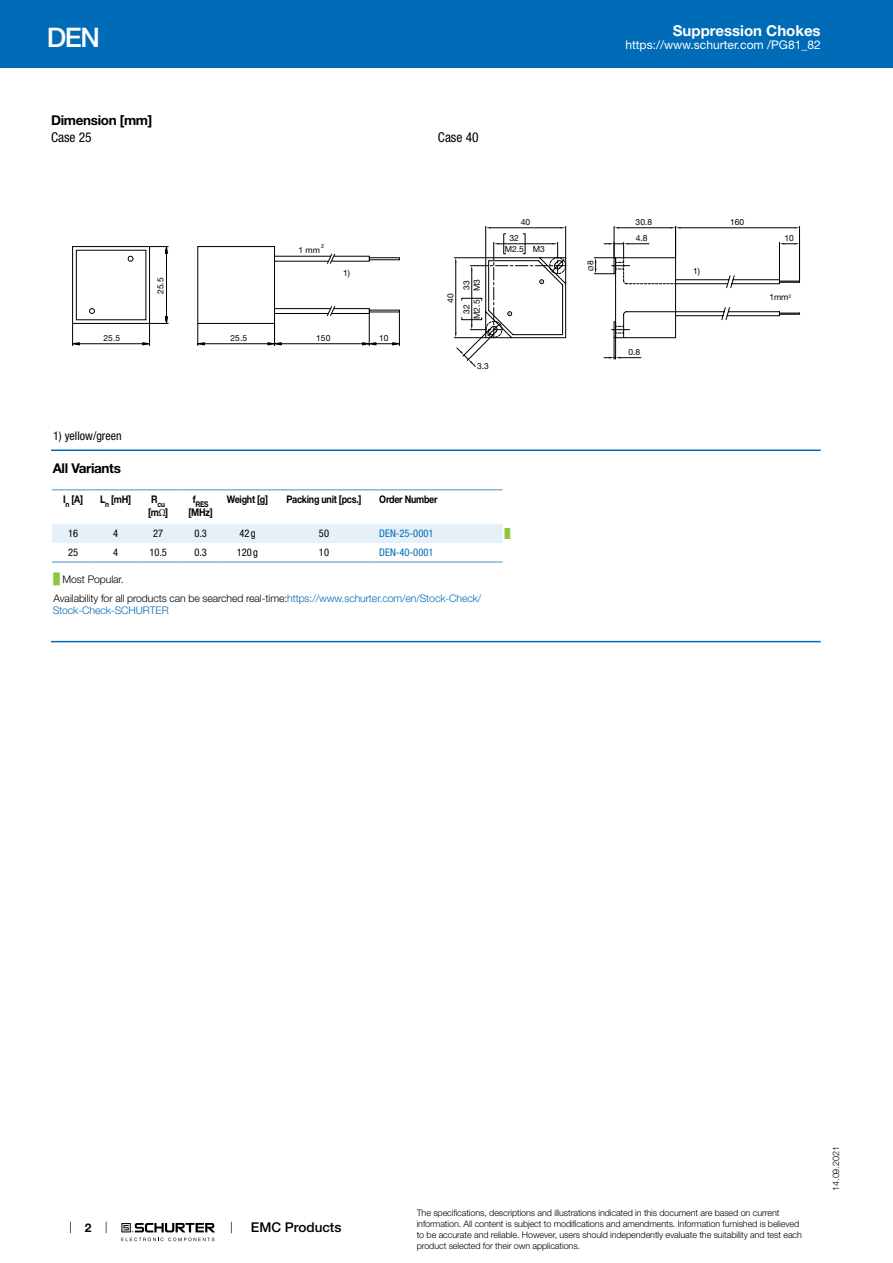
<style>
.page{position:relative;width:893px;height:1263px;background:#fff}
.page>*{position:absolute;margin:0;border:0;box-sizing:border-box;transform-origin:0 0}
.t1{font:500 27px "Helvetica Neue LT";color:#fff}
.t2{font:700 15px "Helvetica Neue LT";color:#fff}
.t3{font:700 13.5px "Helvetica Neue LT";letter-spacing:-.025em;color:#000}
.t4{font:condensed 13.5px "Helvetica Neue LT";color:#000}
.t5{font:500 13.5px "Helvetica Neue LT";color:#000}
.t6{font:12px "Helvetica Neue LT";color:#fff}
.t7{font:condensed 12px "Helvetica Neue LT";color:#000}
.t8{font:700 12px "Helvetica Neue LT";color:#000}
.t9{font:300 10.5px/18.5px "Helvetica Neue LT";letter-spacing:-.01em;color:#000}
.t10{font:700 10.5px "Helvetica Neue LT";letter-spacing:-.025em;color:#000;scale:.85 1}
.t11{font:condensed 10.5px "Helvetica Neue LT";color:#000}
.t12{font:condensed 10.5px "Helvetica Neue LT";color:#006bb6}
.t13{font:300 10.5px "Helvetica Neue LT";letter-spacing:-.01em;color:#006bb6}
.t14{font:300 9px/10.8px "Helvetica Neue LT";letter-spacing:-.01em;color:#000}
.t15{font:9px "Arial Unicode MS";color:#8dc63f}
.t16{font:8.4px/10.5px "Helvetica Neue LT";color:#000}
.t17{font:700 7.8px "Helvetica Neue LT";color:#000;scale:.85 1}
.t18{font:7.05px "Helvetica Neue LT";color:#000}
.t19{font:5.7px "Helvetica Neue LT";color:#000}
.s1{font-size:8.4px}
.s2{font-family:"Arial Unicode MS";font-weight:400}
.s3{font-family:"Arial Unicode MS";font-weight:400;color:#8dc63f}
.s4{color:#006bb6}
</style>
<div class="page">
<svg style="left:70px;top:1221px;width:1px;height:12px"></svg>
<svg style="left:121px;top:1223px;width:94px;height:18px"></svg>
<div style="left:0;top:0;width:893px;height:68px;background:#006bb6"></div>
<svg style="left:72px;top:246px;width:328px;height:100px"></svg>
<hr style="left:454px;top:257px;width:32px;height:1px;background:#000">
<hr style="left:454px;top:337px;width:32px;height:1px;background:#000">
<svg style="left:455px;top:226px;width:345px;height:141px"></svg>
<hr style="left:51px;top:449px;width:770px;height:2px;background:#006bb6">
<svg style="left:52px;top:490px;width:451px;height:1px"></svg>
<div style="left:52px;top:524px;width:451px;height:19px;background:#e6f0f8"></div>
<hr style="left:52px;top:489px;width:42px;height:1px;background:#80b5db">
<hr style="left:94px;top:489px;width:43px;height:1px;background:#80b5db">
<hr style="left:137px;top:489px;width:42px;height:1px;background:#80b5db">
<hr style="left:179px;top:489px;width:43px;height:1px;background:#80b5db">
<hr style="left:222px;top:489px;width:51px;height:1px;background:#80b5db">
<hr style="left:273px;top:489px;width:102px;height:1px;background:#80b5db">
<hr style="left:375px;top:489px;width:128px;height:1px;background:#80b5db">
<hr style="left:52px;top:561px;width:42px;height:2px;background:#80b5db">
<hr style="left:94px;top:561px;width:43px;height:2px;background:#80b5db">
<hr style="left:137px;top:561px;width:42px;height:2px;background:#80b5db">
<hr style="left:179px;top:561px;width:43px;height:2px;background:#80b5db">
<hr style="left:222px;top:561px;width:51px;height:2px;background:#80b5db">
<hr style="left:273px;top:561px;width:102px;height:2px;background:#80b5db">
<hr style="left:375px;top:561px;width:128px;height:2px;background:#80b5db">
<hr style="left:51px;top:641px;width:770px;height:1px;background:#006bb6">
<h1 class="t1" style="left:47px;top:21px;width:55px">DEN</h1>
<h3 class="t3" style="left:51px;top:112px;width:103px">Dimension [mm]</h3>
<h3 class="t4" style="left:51px;top:130px;width:42px">Case 25</h3>
<h3 class="t4" style="left:438px;top:130px;width:42px">Case 40</h3>
<h2 class="t2" style="left:673px;top:21px;width:149px">Suppression Chokes</h2>
<h3 class="t6" style="left:625px;top:38px;width:197px">https://www.schurter.com /PG81_82</h3>
<p class="t16" style="left:155px;top:294px;width:18px;rotate:-90deg">25.5</p>
<p class="t16" style="left:104px;top:333px;width:18px">25.5</p>
<p class="t16" style="left:231px;top:332px;width:18px">25.5</p>
<p class="t19" style="left:321px;top:243px;width:5px">2</p>
<p class="t16" style="left:298px;top:244px;width:23px">1 mm</p>
<p class="t16" style="left:343px;top:268px;width:8px">1)</p>
<p class="t16" style="left:316px;top:332px;width:16px">150</p>
<p class="t16" style="left:379px;top:332px;width:11px">10</p>
<p class="t16" style="left:445px;top:303px;width:11px;rotate:-90deg">40</p>
<p class="t16" style="left:461px;top:291px;width:14px;rotate:-90deg">33<br>M3</p>
<p class="t16" style="left:472px;top:319px;width:21px;rotate:-90deg">M2.5</p>
<p class="t16" style="left:461px;top:314px;width:11px;rotate:-90deg">32</p>
<p class="t16" style="left:477px;top:360px;width:13px">3.3</p>
<p class="t16" style="left:521px;top:217px;width:11px">40</p>
<p class="t16" style="left:636px;top:217px;width:18px">30.8</p>
<p class="t16" style="left:730px;top:217px;width:16px">160</p>
<p class="t16" style="left:533px;top:243px;width:14px">M3</p>
<p class="t16" style="left:510px;top:233px;width:11px">32</p>
<p class="t16" style="left:636px;top:233px;width:13px">4.8</p>
<p class="t16" style="left:505px;top:243px;width:21px">M2.5</p>
<p class="t18" style="left:587px;top:271px;width:12px;rotate:-90deg">Ø<span class="s1">8</span></p>
<p class="t16" style="left:628px;top:347px;width:13px">0.8</p>
<p class="t16" style="left:693px;top:266px;width:8px">1)</p>
<h3 class="t7" style="left:53px;top:429px;width:70px">1) yellow/green</h3>
<h3 class="t3" style="left:53px;top:460px;width:70px">All Variants</h3>
<p class="t10" style="left:63px;top:493px;width:25px">I<sub>n</sub> [A]</p>
<p class="t10" style="left:100px;top:493px;width:38px">L<sub>n</sub> [mH]</p>
<p class="t17" style="left:151px;top:499px;width:18px"><sup>R</sup>cu</p>
<p class="t10" style="left:148px;top:505px;width:25px">[m<span class="s2">Ω</span>]</p>
<p class="t17" style="left:193px;top:499px;width:20px"><sup>f</sup>RES</p>
<p class="t10" style="left:188px;top:505px;width:30px">[MHz]</p>
<p class="t10" style="left:227px;top:493px;width:50px">Weight [g]</p>
<p class="t10" style="left:286px;top:493px;width:90px">Packing unit [pcs.]</p>
<p class="t10" style="left:379px;top:493px;width:70px">Order Number</p>
<p class="t16" style="left:784px;top:233px;width:11px">10</p>
<p class="t16" style="left:769px;top:292px;width:23px">1mm<sup>2</sup></p>
<p class="t11" style="left:68px;top:527px;width:12px">16</p>
<p class="t11" style="left:113px;top:527px;width:7px">4</p>
<p class="t11" style="left:153px;top:527px;width:12px">27</p>
<p class="t11" style="left:194px;top:527px;width:14px">0.3</p>
<p class="t11" style="left:239px;top:527px;width:18px">42g</p>
<p class="t11" style="left:319px;top:527px;width:12px">50</p>
<p class="t12" style="left:379px;top:527px;width:56px">DEN-25-0001</p>
<p class="t15" style="left:505px;top:527px;width:7px">█</p>
<p class="t11" style="left:68px;top:546px;width:12px">25</p>
<p class="t11" style="left:113px;top:546px;width:7px">4</p>
<p class="t11" style="left:149px;top:546px;width:19px">10.5</p>
<p class="t11" style="left:194px;top:546px;width:14px">0.3</p>
<p class="t11" style="left:237px;top:546px;width:23px">120 g</p>
<p class="t11" style="left:319px;top:546px;width:12px">10</p>
<p class="t12" style="left:379px;top:546px;width:56px">DEN-40-0001</p>
<p class="t9" style="left:54px;top:570px;width:429px"><span class="s3">█</span> Most Popular.<br>Availability for all products can be searched real-time:<span class="s4">https://www.schurter.com/en/Stock-Check/</span></p>
<p class="t13" style="left:53px;top:604px;width:117px">Stock-Check-SCHURTER</p>
<h3 class="t8" style="left:85px;top:1220px;width:8px">2</h3>
<h3 class="t5" style="left:251px;top:1219px;width:92px">EMC Products</h3>
<p class="t14" style="left:417px;top:1207px;width:387px">The specifications, descriptions and illustrations indicated in this document are based on current information. All content is subject to modifications and amendments. Information furnished is believed to be accurate and reliable. However, users should independently evaluate the suitability and test each product selected for their own applications.</p>
<p class="t14" style="left:830px;top:1191px;width:46px;rotate:-90deg">14.09.2021</p>
</div>
